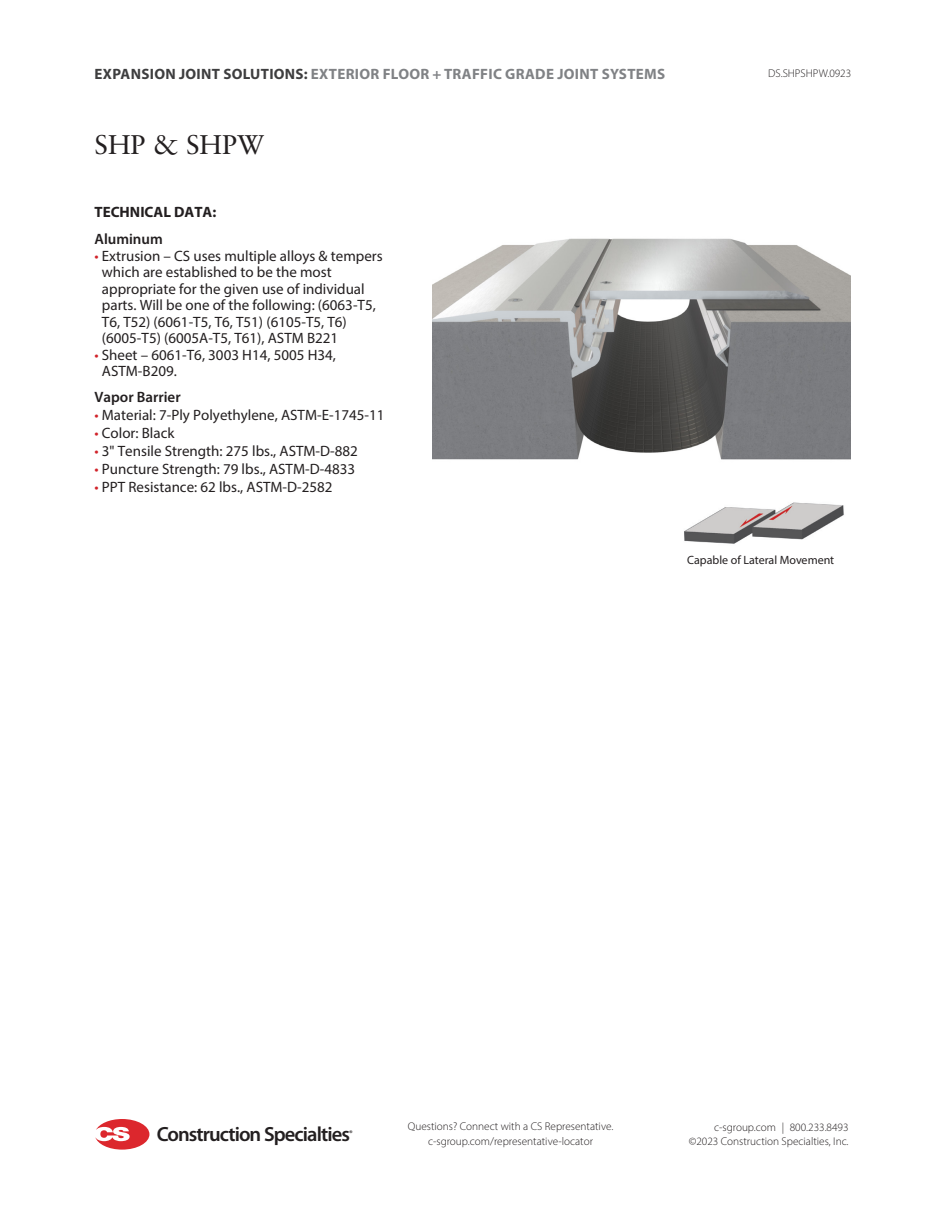
<style>
.page{position:relative;width:945px;height:1215px;background:#fff}
.page>*{position:absolute;margin:0;border:0;box-sizing:border-box;transform-origin:0 0}
.t1{font:27px "Sabon LT Pro";color:#231f20}
.t2{font:600 20.55px "Myriad Pro";letter-spacing:-.045em;color:#231f20}
.t3{font:15px/16.5px "Myriad Pro";color:#231f20}
.t4{font:700 15px "Myriad Pro";letter-spacing:.02em;color:#808285}
.t5{font:600 15px "Myriad Pro";color:#231f20}
.t6{font:700 15px "Myriad Pro";color:#231f20}
.t7{font:12px "Myriad Pro";color:#231f20}
.t8{font:300 11.25px/14.2px "Myriad Pro";color:#231f20;text-align:center}
.t9{font:600 8.25px "Myriad Pro";color:#231f20}
.s1{color:#3e3e3f}
.s2{color:#d1232a}
</style>
<div class="page">
<svg style="left:95px;top:1119px;width:54px;height:31px"></svg>
<img style="left:432px;top:238px;width:418px;height:222px">
<img style="left:684px;top:502px;width:160px;height:42px">
<p class="t4" style="left:95px;top:64px;width:572px"><span class="s1">EXPANSION JOINT SOLUTIONS:</span> EXTERIOR FLOOR + TRAFFIC GRADE JOINT SYSTEMS</p>
<p class="t1" style="left:94px;top:128px;width:171px">SHP &amp; SHPW</p>
<p class="t6" style="left:94px;top:203px;width:123px">TECHNICAL DATA:</p>
<p class="t5" style="left:94px;top:230px;width:70px">Aluminum</p>
<p class="t3" style="left:102px;top:247px;width:282px;text-indent:-7px"><span class="s2">•</span> Extrusion – CS uses multiple alloys &amp; tempers which are established to be the most appropriate for the given use of individual parts. Will be one of the following: (6063-T5, T6, T52) (6061-T5, T6, T51) (6105-T5, T6) (6005-T5) (6005A-T5, T61), ASTM B221</p>
<p class="t3" style="left:102px;top:346px;width:236px;text-indent:-7px"><span class="s2">•</span> Sheet – 6061-T6, 3003 H14, 5005 H34,<br>ASTM-B209.</p>
<p class="t5" style="left:94px;top:387px;width:88px">Vapor Barrier</p>
<p class="t3" style="left:94px;top:406px;width:292px"><span class="s2">•</span> Material: 7-Ply Polyethylene, ASTM-E-1745-11</p>
<p class="t3" style="left:94px;top:424px;width:81px"><span class="s2">•</span> Color: Black</p>
<p class="t3" style="left:94px;top:442px;width:265px"><span class="s2">•</span> 3" Tensile Strength: 275 lbs., ASTM-D-882</p>
<p class="t3" style="left:94px;top:460px;width:262px"><span class="s2">•</span> Puncture Strength: 79 lbs., ASTM-D-4833</p>
<p class="t3" style="left:94px;top:478px;width:240px"><span class="s2">•</span> PPT Resistance: 62 lbs., ASTM-D-2582</p>
<p class="t8" style="left:768px;top:66px;width:85px">DS.SHPSHPW.0923</p>
<p class="t7" style="left:687px;top:552px;width:148px">Capable of Lateral Movement</p>
<h2 class="t2" style="left:157px;top:1121px;width:195px">Construction Specialties</h2>
<p class="t9" style="left:349px;top:1128px;width:5px">®</p>
<p class="t8" style="left:408px;top:1119px;width:207px">Questions? Connect with a CS Representative. c-sgroup.com/representative-locator</p>
<p class="t8" style="left:689px;top:1120px;width:161px;text-align:right">c-sgroup.com | 800.233.8493 ©2023 Construction Specialties, Inc.</p>
</div>
